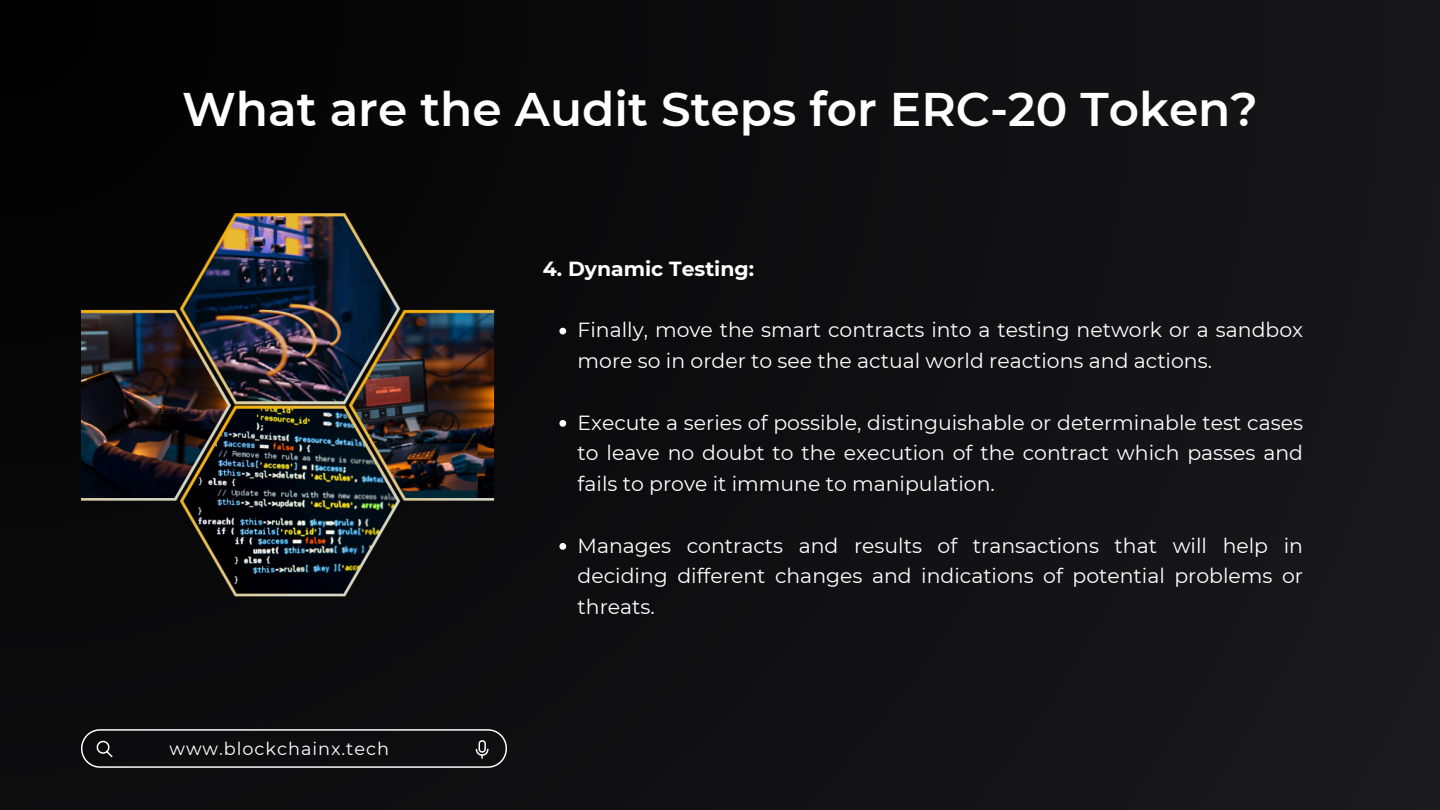
<style>
.page{position:relative;width:1440px;height:810px;background:#fff}
.page>*{position:absolute;margin:0;border:0;box-sizing:border-box;transform-origin:0 0}
.t1{font:600 47.1px "Montserrat";color:#fff}
.t2{font:20.4px/30.8px "Montserrat";color:#fff;text-align:justify}
.t3{font:700 20.4px "Montserrat";color:#fff}
.t4{font:17.7px "Montserrat";letter-spacing:.055em;color:#fff}
</style>
<div class="page">
<div style="left:0;top:0;width:1440px;height:810px;background:linear-gradient(to right,#050505,#18181b)"></div>
<svg style="left:81px;top:729px;width:426px;height:39px;background:#222223"></svg>
<img style="left:81px;top:198px;width:413px;height:414px;border-radius:17px">
<svg style="left:559px;top:328px;width:7px;height:6px"></svg>
<svg style="left:559px;top:420px;width:7px;height:7px"></svg>
<svg style="left:559px;top:543px;width:7px;height:7px"></svg>
<p class="t1" style="left:182px;top:80px;width:1077px">What are the Audit Steps for ERC-20 Token?</p>
<p class="t3" style="left:543px;top:256px;width:213px">4. Dynamic Testing:</p>
<h2 class="t2" style="left:578px;top:315px;width:727px">Finally, move the smart contracts into a testing network or a sandbox more so in order to see the actual world reactions and actions.</h2>
<p class="t2" style="left:578px;top:407px;width:727px">Execute a series of possible, distinguishable or determinable test cases to leave no doubt to the execution of the contract which passes and fails to prove it immune to manipulation.</p>
<p class="t4" style="left:170px;top:738px;width:221px">www.blockchainx.tech</p>
<p class="t2" style="left:578px;top:530px;width:727px">Manages contracts and results of transactions that will help in deciding different changes and indications of potential problems or threats.</p>
</div>
